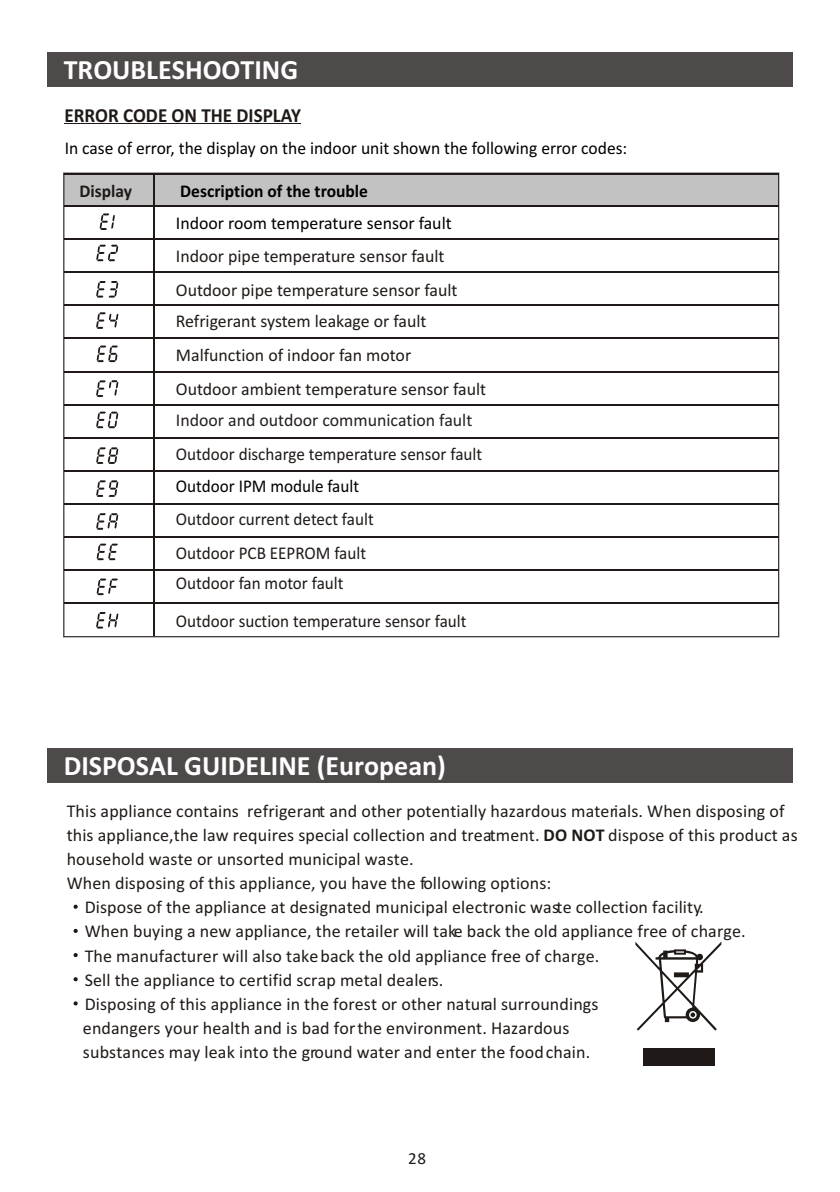
<style>
.page{position:relative;width:840px;height:1192px;background:#fff}
.page>*{position:absolute;margin:0;border:0;box-sizing:border-box;transform-origin:0 0}
.t1{font:700 28px "Calibri";color:#fff}
.t2{font:700 20px "Calibri";color:#1f1a17;scale:.95 1}
.t3{font:18px "Calibri";letter-spacing:.005em;color:#1f1a17}
.t4{font:18px "Calibri";letter-spacing:.005em;color:#1f1a17;scale:.95 1}
.t5{font:18px "Calibri";color:#000}
.t6{font:18px "Calibri";color:#241f21}
.t7{font:700 18px "Calibri";color:#000}
.t8{font:18px "Calibri";color:#000;scale:.95 1}
.t9{font:700 18px "Calibri";color:#1f1a17}
.t10{font:17px "Calibri";color:#1f1a17}
.s1{font-weight:700}
</style>
<div class="page">
<div style="left:47px;top:52px;width:746px;height:35px;background:#4f4a4a"></div>
<hr style="left:65px;top:123px;width:236px;height:1px;background:#1f1a17">
<svg style="left:63px;top:173px;width:716px;height:464px"></svg>
<svg style="left:74px;top:905px;width:4px;height:4px"></svg>
<svg style="left:74px;top:929px;width:4px;height:4px"></svg>
<svg style="left:74px;top:953px;width:4px;height:4px"></svg>
<svg style="left:74px;top:977px;width:4px;height:4px"></svg>
<svg style="left:74px;top:1001px;width:4px;height:5px"></svg>
<div style="left:47px;top:748px;width:746px;height:35px;background:#4f4a4a"></div>
<div style="left:643px;top:1048px;width:71px;height:18px;background:#1f1a17"></div>
<svg style="left:635px;top:942px;width:86px;height:89px"></svg>
<h1 class="t1" style="left:64px;top:58px;width:236px">TROUBLESHOOTING</h1>
<p class="t2" style="left:65px;top:107px;width:250px">ERROR CODE ON THE DISPLAY</p>
<p class="t5" style="left:65px;top:140px;width:564px">In case of error, the display on the indoor unit shown the following error codes:</p>
<p class="t9" style="left:79px;top:183px;width:54px">Display</p>
<p class="t7" style="left:180px;top:183px;width:189px">Description of the trouble</p>
<p class="t5" style="left:176px;top:215px;width:277px">Indoor room temperature sensor fault</p>
<p class="t3" style="left:176px;top:249px;width:270px">Indoor pipe temperature sensor fault</p>
<p class="t3" style="left:176px;top:282px;width:283px">Outdoor pipe temperature sensor fault</p>
<p class="t3" style="left:176px;top:314px;width:252px">Refrigerant system leakage or fault</p>
<p class="t3" style="left:176px;top:348px;width:237px">Malfunction of indoor fan motor</p>
<p class="t3" style="left:176px;top:381px;width:312px">Outdoor ambient temperature sensor fault</p>
<p class="t6" style="left:176px;top:413px;width:298px">Indoor and outdoor communication fault</p>
<p class="t4" style="left:176px;top:446px;width:324px">Outdoor discharge temperature sensor fault</p>
<p class="t8" style="left:176px;top:478px;width:194px">Outdoor IPM module fault</p>
<p class="t4" style="left:176px;top:511px;width:210px">Outdoor current detect fault</p>
<p class="t4" style="left:176px;top:545px;width:202px">Outdoor PCB EEPROM fault</p>
<p class="t4" style="left:176px;top:576px;width:178px">Outdoor fan motor fault</p>
<p class="t4" style="left:176px;top:613px;width:308px">Outdoor suction temperature sensor fault</p>
<h1 class="t1" style="left:64px;top:754px;width:384px">DISPOSAL GUIDELINE (European)</h1>
<p class="t3" style="left:67px;top:803px;width:720px">This appliance contains refrigerant and other potentially hazardous materials. When disposing of</p>
<p class="t3" style="left:67px;top:827px;width:733px">this appliance,the law requires special collection and treatment. <span class="s1">DO NOT</span> dispose of this product as</p>
<p class="t3" style="left:67px;top:851px;width:349px">household waste or unsorted municipal waste.</p>
<p class="t3" style="left:67px;top:876px;width:486px">When disposing of this appliance, you have the following options:</p>
<p class="t3" style="left:85px;top:900px;width:621px">Dispose of the appliance at designated municipal electronic waste collection facility.</p>
<p class="t3" style="left:85px;top:924px;width:663px">When buying a new appliance, the retailer will take back the old appliance free of charge.</p>
<p class="t3" style="left:85px;top:948px;width:516px">The manufacturer will also take back the old appliance free of charge.</p>
<p class="t3" style="left:85px;top:972px;width:360px">Sell the appliance to certifid scrap metal dealers.</p>
<p class="t3" style="left:85px;top:996px;width:515px">Disposing of this appliance in the forest or other natural surroundings</p>
<p class="t3" style="left:83px;top:1021px;width:488px">endangers your health and is bad for the environment. Hazardous</p>
<p class="t3" style="left:83px;top:1045px;width:509px">substances may leak into the ground water and enter the food chain.</p>
<p class="t10" style="left:408px;top:1151px;width:19px">28</p>
</div>
